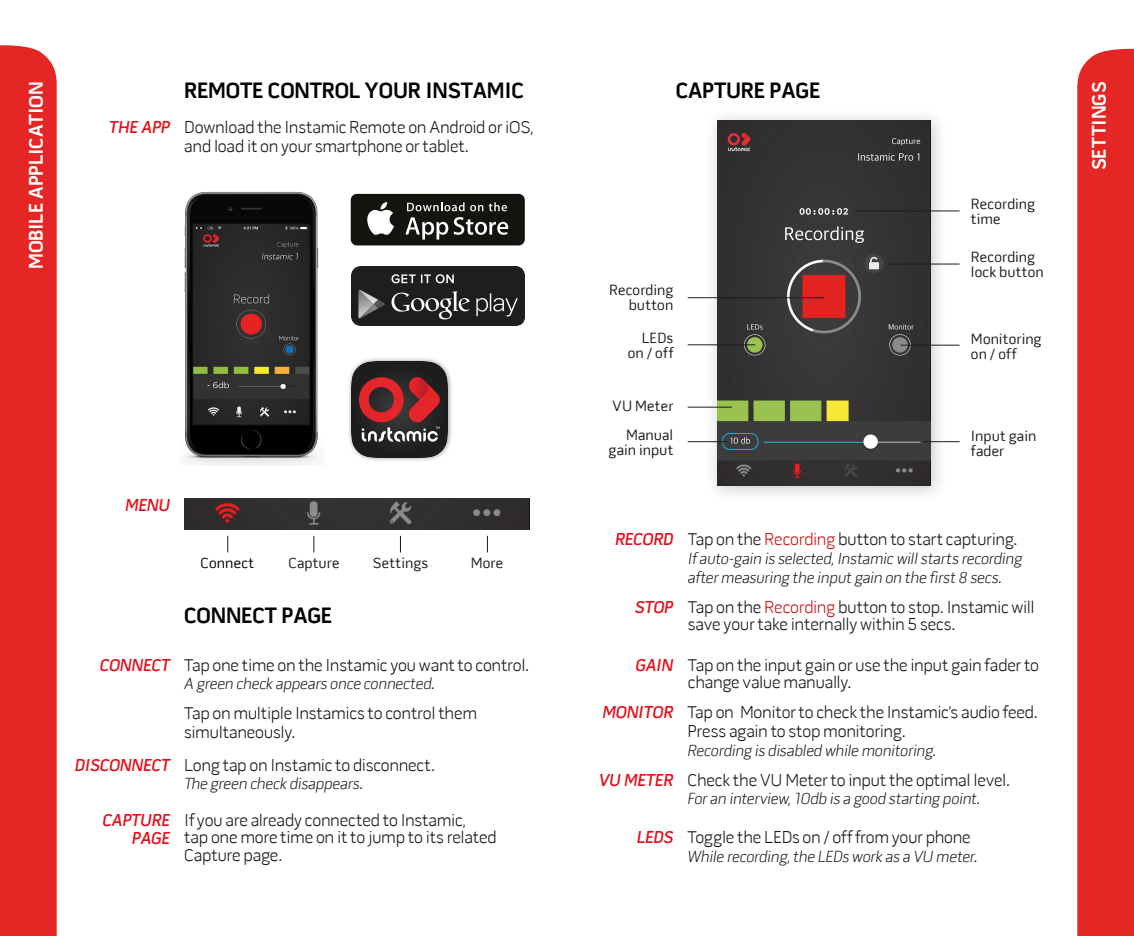
<style>
.page{position:relative;width:1134px;height:936px;background:#fff}
.page>*{position:absolute;margin:0;border:0;box-sizing:border-box;transform-origin:0 0}
.t1{font:700 22.5px "Pill Gothic 600 mg";letter-spacing:-.01em;color:#020201}
.t2{font:700 20px "Pill Gothic 600 mg";color:#fff}
.t3{font:300 17.5px/17.5px "Pill Gothic 600 mg";letter-spacing:-.015em;color:#1c1c1b}
.t4{font:17.5px/18.8px "Pill Gothic 600 mg Semibd Obq";letter-spacing:-.01em;color:#e2101b;text-align:right}
.t5{font:16.25px/18.8px "Pill Gothic 600 mg Light Obq";letter-spacing:-.01em;color:#1c1c1b}
.t6{font:15px/15px "Pill Gothic 600 mg";letter-spacing:.01em;color:#1c1c1b}
.t7{font:15px "Pill Gothic 600 mg";letter-spacing:.015em;color:#010101}
.s1{font-family:"Pill Gothic 600 mg Semibd Obq";font-weight:400;color:#e2101b}
.s2{color:#ce181c}
</style>
<div class="page">
<div style="left:1077px;top:48px;width:57px;height:887px;background:#e42724"></div>
<div style="left:0;top:45px;width:57px;height:890px;background:#e42724"></div>
<img style="left:184px;top:498px;width:346px;height:31px">
<svg style="left:227px;top:535px;width:1px;height:17px"></svg>
<svg style="left:313px;top:535px;width:1px;height:17px"></svg>
<svg style="left:400px;top:535px;width:1px;height:17px"></svg>
<svg style="left:487px;top:535px;width:1px;height:17px"></svg>
<div style="left:705px;top:108px;width:243px;height:395px;background:#1c1c1b;opacity:.25"></div>
<img style="left:717px;top:120px;width:213px;height:365px">
<hr style="left:688px;top:297px;width:136px;height:1px;background:#1c1c1b">
<hr style="left:688px;top:344px;width:67px;height:1px;background:#1c1c1b">
<hr style="left:688px;top:406px;width:44px;height:1px;background:#1c1c1b">
<hr style="left:901px;top:345px;width:58px;height:1px;background:#1c1c1b">
<hr style="left:923px;top:441px;width:36px;height:1px;background:#1c1c1b">
<hr style="left:889px;top:263px;width:70px;height:1px;background:#1c1c1b">
<hr style="left:855px;top:210px;width:104px;height:1px;background:#1c1c1b">
<hr style="left:688px;top:441px;width:39px;height:1px;background:#1c1c1b">
<div style="left:351px;top:194px;width:174px;height:51px;background:#14130f;border-radius:6px"></div>
<svg style="left:367px;top:202px;width:27px;height:33px"></svg>
<svg style="left:405px;top:217px;width:43px;height:22px"></svg>
<svg style="left:454px;top:217px;width:54px;height:18px"></svg>
<svg style="left:407px;top:202px;width:76px;height:9px"></svg>
<svg style="left:489px;top:202px;width:18px;height:9px"></svg>
<img style="left:352px;top:266px;width:172px;height:59px">
<img style="left:183px;top:192px;width:138px;height:273px">
<div style="left:347px;top:357px;width:106px;height:105px;background:#1c1c1b;opacity:.5"></div>
<img style="left:351px;top:361px;width:96px;height:96px">
<p class="t2" style="left:24px;top:269px;width:189px;rotate:-90deg">MOBILE APPLICATION</p>
<p class="t1" style="left:184px;top:77px;width:341px">REMOTE CONTROL YOUR INSTAMIC</p>
<p class="t2" style="left:1087px;top:170px;width:90px;rotate:-90deg">SETTINGS</p>
<p class="t1" style="left:676px;top:77px;width:146px">CAPTURE PAGE</p>
<p class="t3" style="left:184px;top:118px;width:351px;line-height:18.8px">Download the Instamic Remote on Android or iOS, and load it on your smartphone or tablet.</p>
<p class="t4" style="left:109px;top:118px;width:63px">THE APP</p>
<p class="t6" style="left:971px;top:196px;width:66px">Recording time</p>
<p class="t6" style="left:971px;top:249px;width:74px">Recording lock button</p>
<p class="t4" style="left:125px;top:496px;width:46px">MENU</p>
<p class="t7" style="left:201px;top:553px;width:55px">Connect</p>
<p class="t6" style="left:288px;top:555px;width:53px">Capture</p>
<p class="t6" style="left:373px;top:555px;width:57px">Settings</p>
<p class="t6" style="left:471px;top:555px;width:34px">More</p>
<p class="t1" style="left:184px;top:602px;width:150px">CONNECT PAGE</p>
<p class="t4" style="left:100px;top:655px;width:72px">CONNECT</p>
<p class="t4" style="left:75px;top:755px;width:97px">DISCONNECT</p>
<p class="t4" style="left:103px;top:810px;width:69px">CAPTURE<br>PAGE</p>
<p class="t3" style="left:184px;top:656px;width:346px">Tap one time on the Instamic you want to control.</p>
<p class="t5" style="left:184px;top:674px;width:252px">A green check appears once connected.</p>
<p class="t3" style="left:184px;top:704px;width:294px;line-height:18.8px">Tap on multiple Instamics to control them simultaneously.</p>
<p class="t3" style="left:184px;top:756px;width:252px">Long tap on Instamic to disconnect.</p>
<p class="t5" style="left:184px;top:774px;width:181px">The green check disappears.</p>
<p class="t3" style="left:184px;top:811px;width:314px">If you are already connected to Instamic,<br>tap one more time on it to jump to its related<br>Capture page.</p>
<p class="t6" style="left:609px;top:283px;width:66px;text-align:right">Recording button</p>
<p class="t6" style="left:628px;top:330px;width:47px;text-align:right">LEDs on / off</p>
<p class="t6" style="left:612px;top:398px;width:62px">VU Meter</p>
<p class="t6" style="left:608px;top:427px;width:66px;text-align:right">Manual gain input</p>
<p class="t6" style="left:971px;top:332px;width:72px">Monitoring on / off</p>
<p class="t6" style="left:971px;top:428px;width:67px">Input gain fader</p>
<p class="t3" style="left:615px;top:530px;width:404px"><span class="s1">RECORD</span> Tap on the <span class="s2">Recording</span> button to start capturing.</p>
<p class="t5" style="left:688px;top:549px;width:336px">If auto-gain is selected, Instamic will starts recording after measuring the input gain on the first 8 secs.</p>
<p class="t3" style="left:688px;top:598px;width:348px;text-indent:-53px"><span class="s1">STOP</span> Tap on the <span class="s2">Recording</span> button to stop. Instamic will save your take internally within 5 secs.</p>
<p class="t3" style="left:688px;top:656px;width:353px;text-indent:-52px"><span class="s1">GAIN</span> Tap on the input gain or use the input gain fader to change value manually.</p>
<p class="t3" style="left:687px;top:703px;width:352px;line-height:18.8px;text-indent:-85px"><span class="s1">MONITOR</span> Tap on Monitor to check the Instamic’s audio feed.<br>Press again to stop monitoring.</p>
<p class="t5" style="left:687px;top:741px;width:251px">Recording is disabled while monitoring.</p>
<p class="t3" style="left:599px;top:771px;width:413px"><span class="s1">VU METER</span> Check the VU Meter to input the optimal level.</p>
<p class="t5" style="left:687px;top:789px;width:294px">For an interview, 10db is a good starting point.</p>
<p class="t3" style="left:637px;top:828px;width:335px"><span class="s1">LEDS</span> Toggle the LEDs on / off from your phone</p>
<p class="t5" style="left:687px;top:847px;width:292px">While recording, the LEDs work as a VU meter.</p>
</div>
